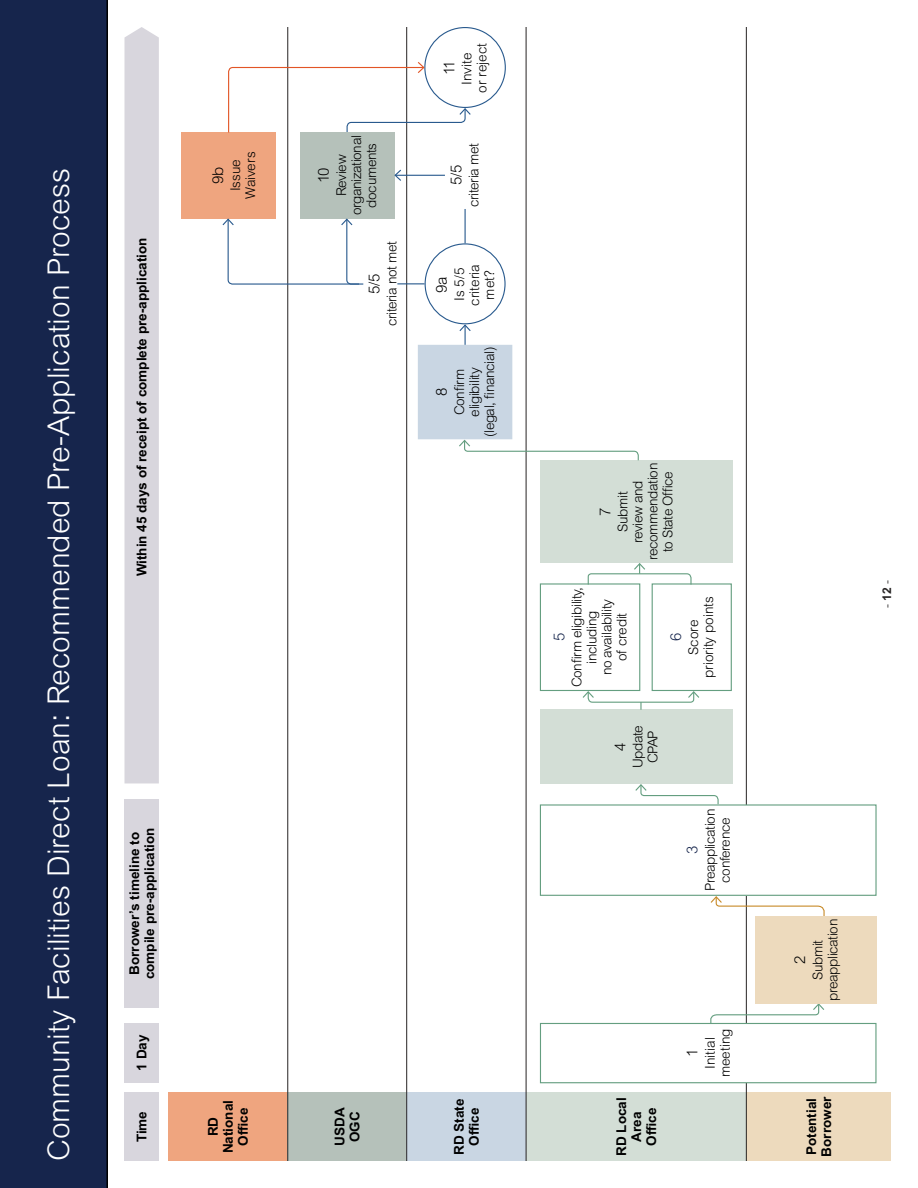
<style>
.page{position:relative;width:918px;height:1188px;background:#fff}
.page>*{position:absolute;margin:0;border:0;box-sizing:border-box;transform-origin:0 0}
.t1{font:300 30px "Arial MT Std";color:#fff}
.t2{font:300 15px "Arial MT Std";letter-spacing:-.035em;color:#000}
.t3{font:300 15px "Arial MT Std";color:#16254c}
.t4{font:300 13.5px/15px "Arial MT Std";letter-spacing:-.025em;color:#000;text-align:center}
.t5{font:700 13.5px/15px "Arial MT Std";color:#000;text-align:center}
.t6{font:300 13.5px/15px "Arial MT Std";color:#000;text-align:center}
.t7{font:300 12px "Arial MT Std";color:#272424}
.s1{font-weight:700}
</style>
<div class="page">
<div style="left:168px;top:1092px;width:120px;height:69px;background:#efa57f"></div>
<div style="left:288px;top:1092px;width:119px;height:69px;background:#b5c1ba"></div>
<div style="left:407px;top:1092px;width:119px;height:69px;background:#c9d6e3"></div>
<div style="left:526px;top:1092px;width:220px;height:69px;background:#d3ded6"></div>
<div style="left:746px;top:1092px;width:145px;height:69px;background:#eddabd"></div>
<hr style="left:288px;top:27px;width:1px;height:1134px;background:#272424">
<hr style="left:406px;top:27px;width:1px;height:1134px;background:#272424">
<hr style="left:526px;top:27px;width:1px;height:1134px;background:#272424">
<hr style="left:746px;top:27px;width:1px;height:1134px;background:#272424">
<div style="left:0;top:0;width:108px;height:1188px;background:#16254c"></div>
<div style="left:540px;top:805px;width:336px;height:90px;background:#fff"></div>
<div style="left:540px;top:804px;width:337px;height:92px;border:1px solid #649e80"></div>
<div style="left:540px;top:710px;width:192px;height:74px;background:#d3ded6"></div>
<div style="left:124px;top:1092px;width:35px;height:69px;background:#d8d6dd"></div>
<div style="left:124px;top:1023px;width:35px;height:60px;background:#d8d6dd"></div>
<div style="left:124px;top:799px;width:35px;height:209px;background:#d8d6dd"></div>
<div style="left:124px;top:27px;width:35px;height:756px;background:#d8d6dd"></div>
<div style="left:540px;top:583px;width:100px;height:108px;border:1px solid #649e80"></div>
<div style="left:652px;top:583px;width:80px;height:108px;border:1px solid #649e80"></div>
<div style="left:540px;top:460px;width:192px;height:103px;background:#d3ded6"></div>
<div style="left:425px;top:243px;width:81px;height:81px;border:1px solid #295a8e;border-radius:50%"></div>
<div style="left:181px;top:132px;width:94px;height:86px;background:#efa57f"></div>
<svg style="left:710px;top:1002px;width:115px;height:21px"></svg>
<svg style="left:709px;top:895px;width:116px;height:22px"></svg>
<svg style="left:634px;top:784px;width:85px;height:21px"></svg>
<div style="left:540px;top:1023px;width:337px;height:60px;border:1px solid #649e80"></div>
<div style="left:755px;top:916px;width:122px;height:88px;background:#eddabd"></div>
<svg style="left:581px;top:690px;width:120px;height:20px"></svg>
<svg style="left:587px;top:563px;width:105px;height:23px"></svg>
<div style="left:300px;top:132px;width:94px;height:86px;background:#b5c1ba"></div>
<svg style="left:418px;top:324px;width:221px;height:137px"></svg>
<hr style="left:465px;top:209px;width:1px;height:34px;background:#295a8e">
<svg style="left:397px;top:283px;width:28px;height:1px"></svg>
<svg style="left:221px;top:218px;width:143px;height:67px"></svg>
<svg style="left:228px;top:61px;width:244px;height:73px"></svg>
<hr style="left:395px;top:175px;width:50px;height:1px;background:#295a8e">
<svg style="left:394px;top:168px;width:8px;height:14px"></svg>
<h1 class="t1" style="left:41px;top:1161px;width:994px;rotate:-90deg">Community Facilities Direct Loan: Recommended Pre-Application Process</h1>
<p class="t5" style="left:134px;top:576px;width:340px;rotate:-90deg">Within 45 days of receipt of complete pre-application</p>
<p class="t5" style="left:127px;top:979px;width:153px;rotate:-90deg">Borrower’s timeline to compile pre-application</p>
<p class="t5" style="left:134px;top:1071px;width:38px;rotate:-90deg">1 Day</p>
<p class="t5" style="left:134px;top:1142px;width:33px;rotate:-90deg">Time</p>
<p class="t6" style="left:228px;top:199px;width:49px;rotate:-90deg">Issue<br>Waivers</p>
<p class="t2" style="left:209px;top:184px;width:19px;rotate:-90deg">9b</p>
<p class="t4" style="left:334px;top:215px;width:82px;rotate:-90deg">Review organizational documents</p>
<p class="t2" style="left:315px;top:183px;width:17px;rotate:-90deg">10</p>
<p class="t4" style="left:384px;top:326px;width:86px;rotate:-90deg">criteria not met</p>
<p class="t2" style="left:366px;top:294px;width:22px;rotate:-90deg">5/5</p>
<p class="t6" style="left:459px;top:93px;width:51px;rotate:-90deg">Invite<br>or reject</p>
<p class="t2" style="left:441px;top:75px;width:16px;rotate:-90deg">11</p>
<p class="t4" style="left:466px;top:207px;width:65px;rotate:-90deg">criteria met</p>
<p class="t2" style="left:448px;top:185px;width:22px;rotate:-90deg">5/5</p>
<p class="t6" style="left:452px;top:306px;width:43px;rotate:-90deg">Is 5/5 criteria met?</p>
<p class="t2" style="left:433px;top:293px;width:18px;rotate:-90deg">9a</p>
<p class="t4" style="left:452px;top:437px;width:92px;rotate:-90deg">Confirm eligibility<br>(legal, financial)</p>
<p class="t2" style="left:433px;top:396px;width:10px;rotate:-90deg">8</p>
<p class="t4" style="left:615px;top:560px;width:99px;rotate:-90deg">Submit<br>review and recommendation to State Office</p>
<p class="t2" style="left:597px;top:516px;width:10px;rotate:-90deg">7</p>
<p class="t4" style="left:569px;top:687px;width:101px;rotate:-90deg">Confirm eligibility, including<br>no availability<br>of credit</p>
<p class="t3" style="left:551px;top:641px;width:10px;rotate:-90deg">5</p>
<p class="t6" style="left:686px;top:678px;width:83px;rotate:-90deg">Score<br>priority points</p>
<p class="t3" style="left:667px;top:641px;width:10px;rotate:-90deg">6</p>
<p class="t4" style="left:630px;top:768px;width:45px;rotate:-90deg">Update<br>CPAP</p>
<p class="t2" style="left:612px;top:751px;width:10px;rotate:-90deg">4</p>
<p class="t4" style="left:702px;top:891px;width:84px;rotate:-90deg">Preapplication conference</p>
<p class="t3" style="left:684px;top:854px;width:10px;rotate:-90deg">3</p>
<p class="t6" style="left:702px;top:1077px;width:50px;rotate:-90deg">Initial meeting</p>
<p class="t2" style="left:684px;top:1057px;width:10px;rotate:-90deg">1</p>
<p class="t5" style="left:206px;top:1153px;width:55px;rotate:-90deg">RD<br>National<br>Office</p>
<p class="t5" style="left:332px;top:1146px;width:40px;text-align:left;rotate:-90deg">USDA<br>OGC</p>
<p class="t5" style="left:451px;top:1155px;width:58px;rotate:-90deg">RD State<br>Office</p>
<p class="t5" style="left:614px;top:1156px;width:60px;rotate:-90deg">RD Local<br>Area<br>Office</p>
<p class="t7" style="left:880px;top:608px;width:30px;rotate:-90deg">- <span class="s1">12</span> -</p>
<p class="t4" style="left:810px;top:1001px;width:84px;rotate:-90deg">Submit preapplication</p>
<p class="t2" style="left:792px;top:964px;width:10px;rotate:-90deg">2</p>
<p class="t5" style="left:804px;top:1157px;width:62px;text-align:left;rotate:-90deg">Potential<br>Borrower</p>
</div>
